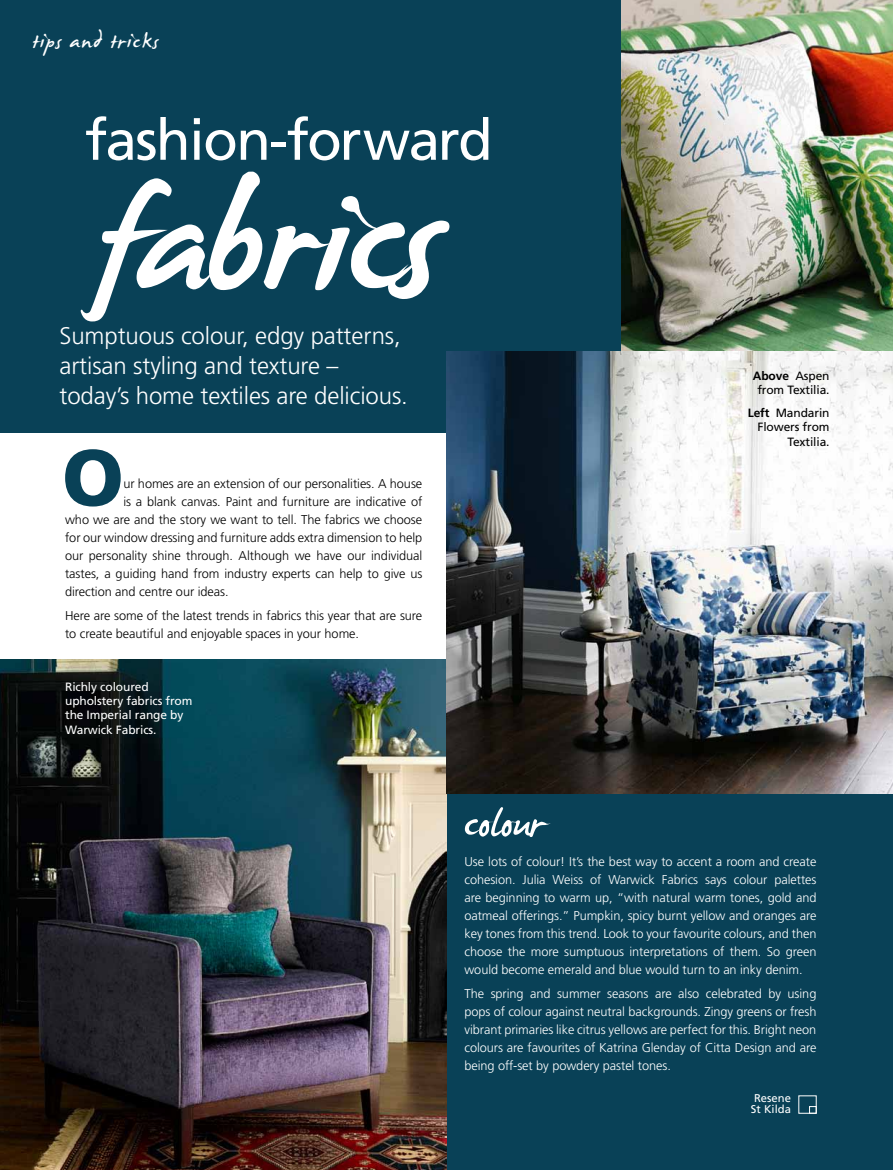
<style>
.page{position:relative;width:893px;height:1170px;background:#fff}
.page>*{position:absolute;margin:0;border:0;box-sizing:border-box;transform-origin:0 0}
.t1{font:148.05px "James Paul";letter-spacing:-.03em;color:#fff}
.t2{font:900 79.35px "Frutiger";color:#094157}
.t3{font:72px "James Fajardo";letter-spacing:-.01em;color:#fff}
.t4{font:57px "Frutiger";letter-spacing:-.03em;color:#fff}
.t5{font:36px "James Fajardo";letter-spacing:.035em;color:#fff}
.t6{font:300 24px/30px "Frutiger";letter-spacing:-.005em;color:#fff}
.t7{font:300 12.75px/18px "Frutiger";letter-spacing:-.005em;color:#fff;text-align:justify}
.t8{font:300 12.75px/18px "Frutiger";letter-spacing:-.005em;color:#000}
.t9{font:12px/14.2px "Frutiger";letter-spacing:-.01em;color:#fff}
.t10{font:12px/14.2px "Frutiger";letter-spacing:-.01em;color:#000;text-align:center}
.t11{font:11.25px/11.2px "Frutiger";color:#fff}
.s1{font-weight:700}
</style>
<div class="page">
<div style="left:0;top:0;width:893px;height:1169px;background:#094157"></div>
<div style="left:0;top:433px;width:473px;height:297px;background:#fff"></div>
<div style="left:809px;top:1106px;width:7px;height:7px;border:1px solid #fff"></div>
<img style="left:0;top:659px;width:446px;height:510px">
<img style="left:621px;top:0;width:272px;height:351px">
<img style="left:446px;top:351px;width:447px;height:442px">
<h3 class="t5" style="left:33px;top:22px;width:127px">tips and tricks</h3>
<h3 class="t4" style="left:85px;top:106px;width:409px">fashion-forward</h3>
<h1 class="t1" style="left:95px;top:167px;width:344px">fabrics</h1>
<h3 class="t6" style="left:60px;top:320px;width:350px">Sumptuous colour, edgy patterns, artisan styling and texture – today’s home textiles are delicious.</h3>
<h2 class="t2" style="left:62px;top:430px;width:63px">O</h2>
<p class="t8" style="left:123px;top:474px;width:300px">ur homes are an extension of our personalities. A house</p>
<p class="t8" style="left:123px;top:492px;width:300px">is a blank canvas. Paint and furniture are indicative of</p>
<p class="t8" style="left:65px;top:510px;width:359px">who we are and the story we want to tell. The fabrics we choose</p>
<p class="t8" style="left:65px;top:528px;width:359px">for our window dressing and furniture adds extra dimension to help</p>
<p class="t8" style="left:65px;top:546px;width:359px">our personality shine through. Although we have our individual</p>
<p class="t8" style="left:65px;top:564px;width:359px">tastes, a guiding hand from industry experts can help to give us</p>
<p class="t8" style="left:65px;top:582px;width:165px">direction and centre our ideas.</p>
<p class="t8" style="left:65px;top:606px;width:359px">Here are some of the latest trends in fabrics this year that are sure to create beautiful and enjoyable spaces in your home.</p>
<p class="t9" style="left:65px;top:679px;width:129px">Richly coloured upholstery fabrics from the Imperial range by<br>Warwick Fabrics.</p>
<p class="t10" style="left:753px;top:369px;width:78px"><span class="s1">Above</span> Aspen from Textilia.</p>
<p class="t10" style="left:748px;top:406px;width:83px;text-align:right"><span class="s1">Left</span> Mandarin<br>Flowers from<br>Textilia.</p>
<h3 class="t3" style="left:464px;top:785px;width:83px">colour</h3>
<p class="t7" style="left:464px;top:852px;width:354px">Use lots of colour! It’s the best way to accent a room and create cohesion. Julia Weiss of Warwick Fabrics says colour palettes are beginning to warm up, “with natural warm tones, gold and oatmeal offerings.” Pumpkin, spicy burnt yellow and oranges are key tones from this trend. Look to your favourite colours, and then choose the more sumptuous interpretations of them. So green would become emerald and blue would turn to an inky denim.</p>
<p class="t7" style="left:464px;top:984px;width:354px">The spring and summer seasons are also celebrated by using pops of colour against neutral backgrounds. Zingy greens or fresh vibrant primaries like citrus yellows are perfect for this. Bright neon colours are favourites of Katrina Glenday of Citta Design and are being off-set by powdery pastel tones.</p>
<p class="t11" style="left:751px;top:1092px;width:42px">Resene<br>St Kilda</p>
</div>
